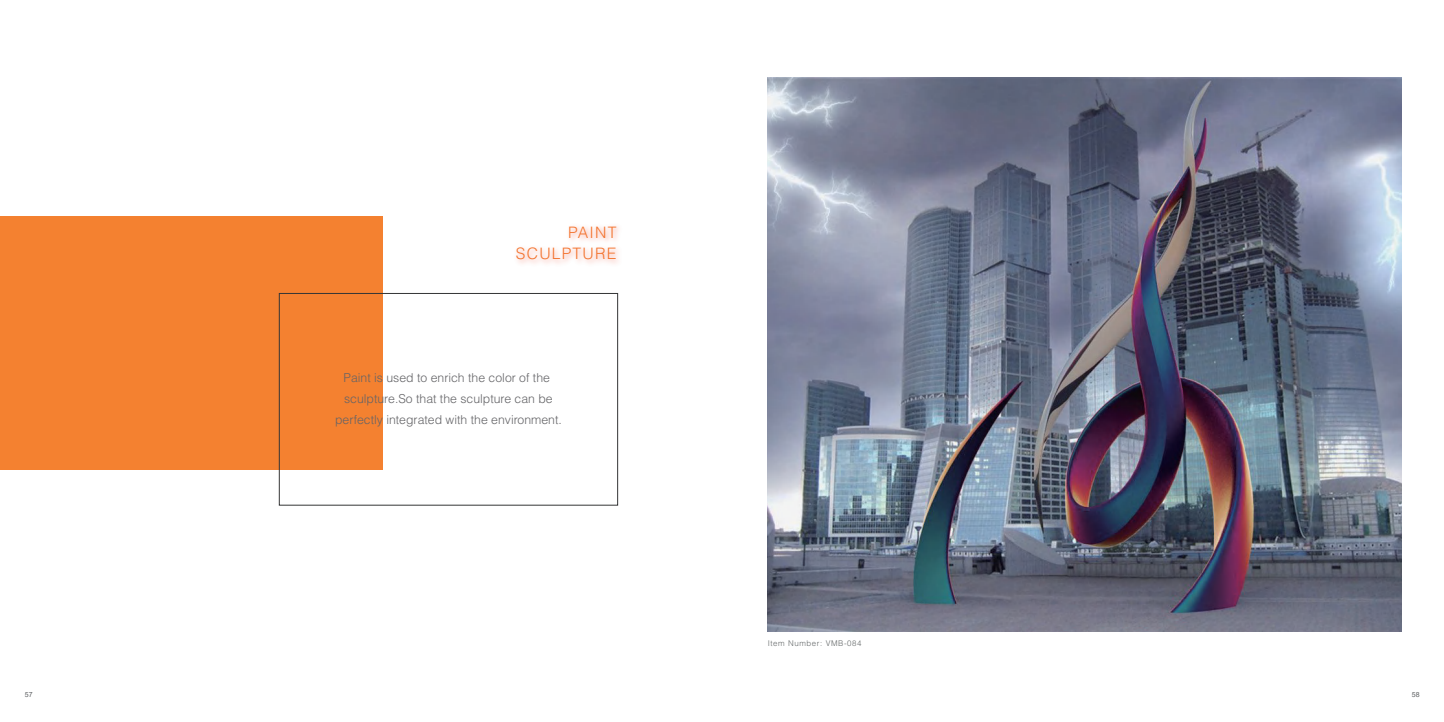
<style>
.page{position:relative;width:1444px;height:722px;background:#fff}
.page>*{position:absolute;margin:0;border:0;box-sizing:border-box;transform-origin:0 0}
.t1{font:300 15.75px/21px "Helvetica";letter-spacing:.075em;color:#f3732e;text-align:right}
.t2{font:300 12.25px/21px "Helvetica";color:#646467;text-align:center}
.t3{font:300 7.88px "Helvetica";letter-spacing:.075em;color:#626667}
.t4{font:7px "Arial";color:#5d6062}
</style>
<div class="page">
<div style="left:0;top:216px;width:382px;height:253px;background:#f48130"></div>
<div style="left:279px;top:293px;width:339px;height:212px;border:1px solid #343536"></div>
<img style="left:767px;top:77px;width:634px;height:554px">
<p class="t1" style="left:516px;top:221px;width:102px">PAINT<br>SCULPTURE</p>
<p class="t2" style="left:335px;top:367px;width:228px">Paint is used to enrich the color of the sculpture.So that the sculpture can be perfectly integrated with the environment.</p>
<p class="t3" style="left:767px;top:638px;width:95px">Item Number: VMB-084</p>
<p class="t4" style="left:25px;top:690px;width:9px">57</p>
<p class="t4" style="left:1412px;top:690px;width:9px">58</p>
</div>
